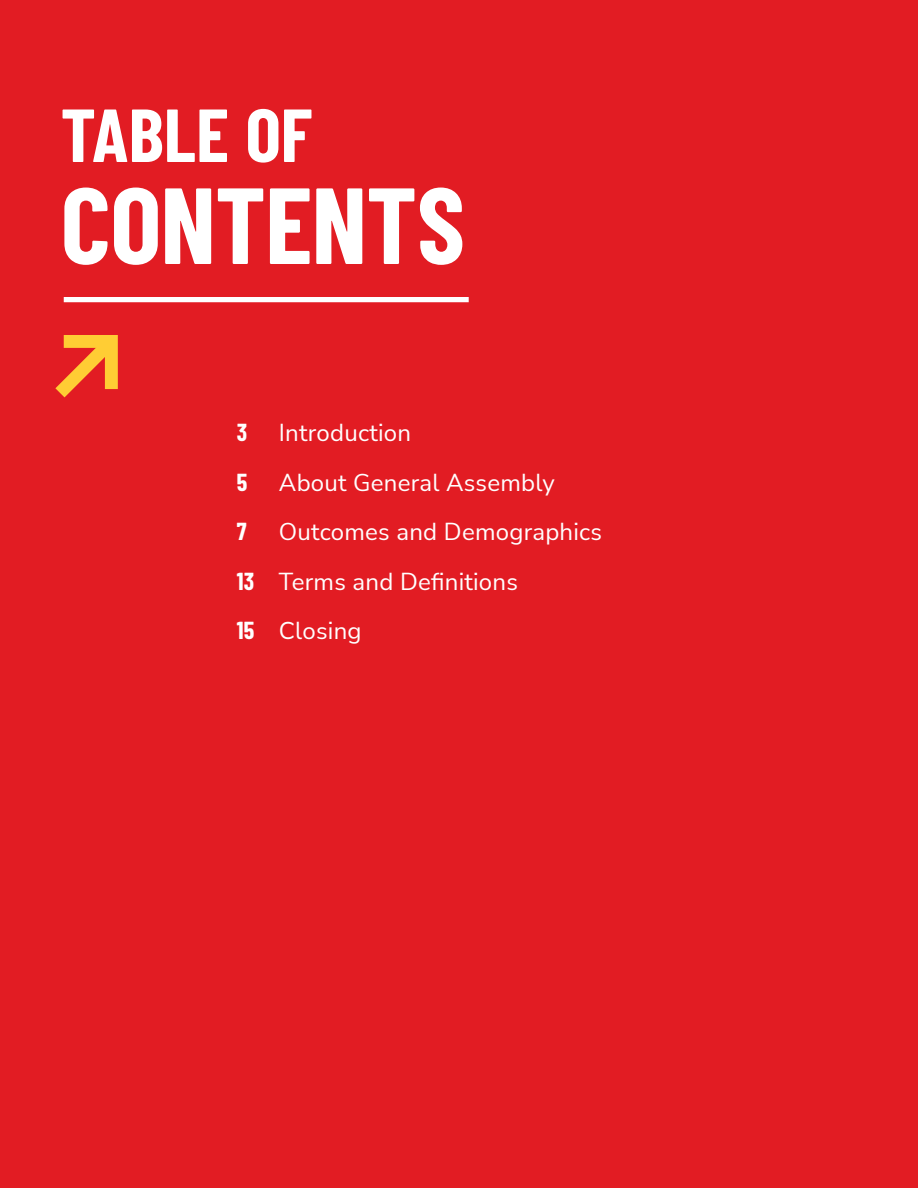
<style>
.page{position:relative;width:918px;height:1188px;background:#e21c23}
.page>*{position:absolute;margin:0;border:0;box-sizing:border-box;transform-origin:0 0}
.t1{font:700 108px "Barlow Condensed";letter-spacing:-.005em;color:#fff}
.t2{font:700 75px "Barlow Condensed";color:#fff}
.t3{font:24px/49.5px "Nunito Sans";letter-spacing:.01em;color:#fff}
.t4{font:700 24px "Barlow Condensed";color:#fff}
.s1{font-family:"Barlow Condensed";font-weight:700}
</style>
<div class="page">
<div style="left:64px;top:297px;width:405px;height:5px;background:#fff"></div>
<svg style="left:55px;top:335px;width:63px;height:63px"></svg>
<h2 class="t2" style="left:61px;top:82px;width:253px">TABLE OF</h2>
<h1 class="t1" style="left:61px;top:148px;width:406px">CONTENTS</h1>
<p class="t4" style="left:237px;top:415px;width:12px">3</p>
<p class="t3" style="left:279px;top:407px;width:134px">Introduction</p>
<p class="t4" style="left:237px;top:465px;width:12px">5</p>
<p class="t3" style="left:279px;top:456px;width:277px">About General Assembly</p>
<p class="t4" style="left:237px;top:514px;width:11px">7</p>
<p class="t3" style="left:237px;top:506px;width:367px;text-indent:42px">Outcomes and Demographics<br><span class="s1">13</span> Terms and Definitions<br><span class="s1">15</span> Closing</p>
</div>
